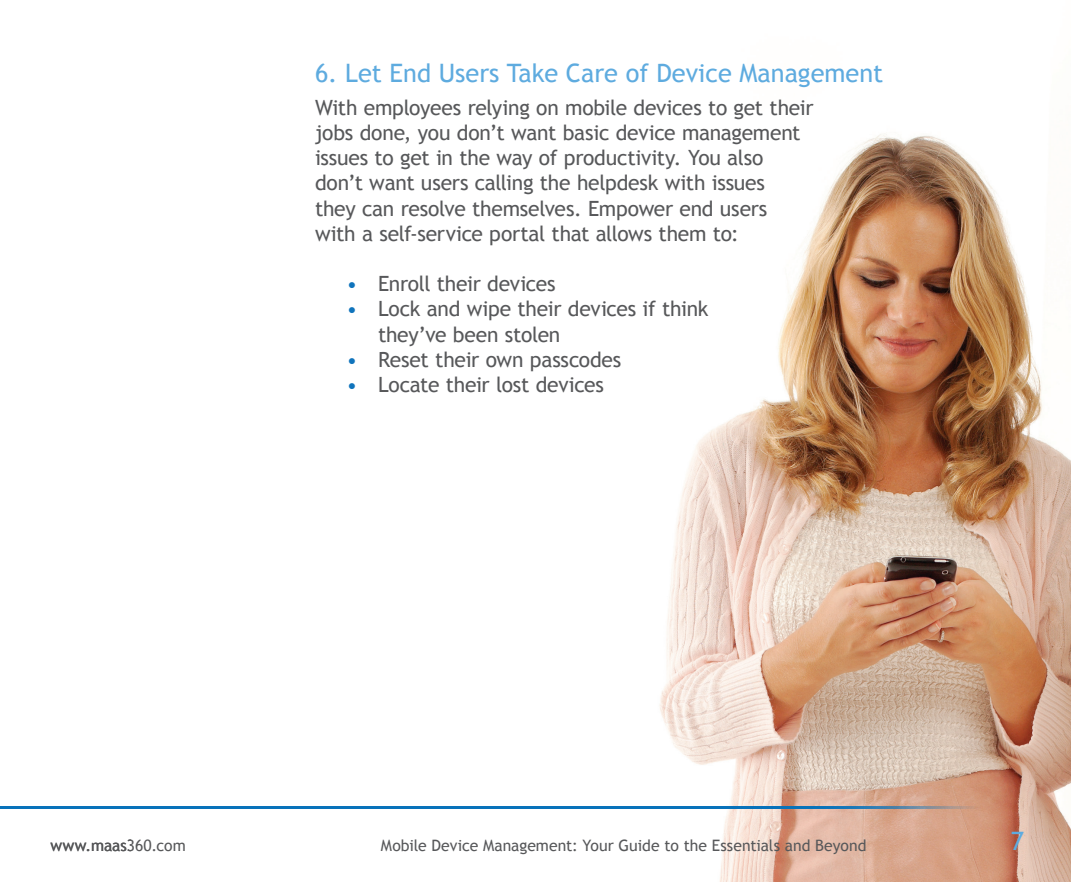
<style>
.page{position:relative;width:1071px;height:882px;background:#fff}
.page>*{position:absolute;margin:0;border:0;box-sizing:border-box;transform-origin:0 0}
.t1{font:25.38px "Trebuchet MS";color:#5eabdf}
.t2{font:21px/25.2px "Trebuchet MS";letter-spacing:-.01em;color:#57585a}
.t3{font:15.75px "Trebuchet MS";color:#57585a}
.s1{color:#1074bc}
</style>
<div class="page">
<img style="left:132px;top:134px;width:939px;height:748px">
<img style="left:0;top:806px;width:984px;height:2px">
<p class="t1" style="left:315px;top:58px;width:570px">6. Let End Users Take Care of Device Management</p>
<p class="t2" style="left:315px;top:95px;width:500px">With employees relying on mobile devices to get their jobs done, you don’t want basic device management issues to get in the way of productivity. You also don’t want users calling the helpdesk with issues<br>they can resolve themselves. Empower end users<br>with a self-service portal that allows them to:</p>
<p class="t2" style="left:346px;top:271px;width:211px"><span class="s1">•</span> Enroll their devices</p>
<p class="t2" style="left:378px;top:297px;width:332px;text-indent:-32px"><span class="s1">•</span> Lock and wipe their devices if think they’ve been stolen</p>
<p class="t2" style="left:346px;top:347px;width:276px"><span class="s1">•</span> Reset their own passcodes</p>
<p class="t2" style="left:346px;top:372px;width:259px"><span class="s1">•</span> Locate their lost devices</p>
<p class="t3" style="left:50px;top:836px;width:137px">www.maas360.com</p>
<p class="t3" style="left:381px;top:836px;width:487px">Mobile Device Management: Your Guide to the Essentials and Beyond</p>
<p class="t1" style="left:1011px;top:826px;width:15px">7</p>
</div>
